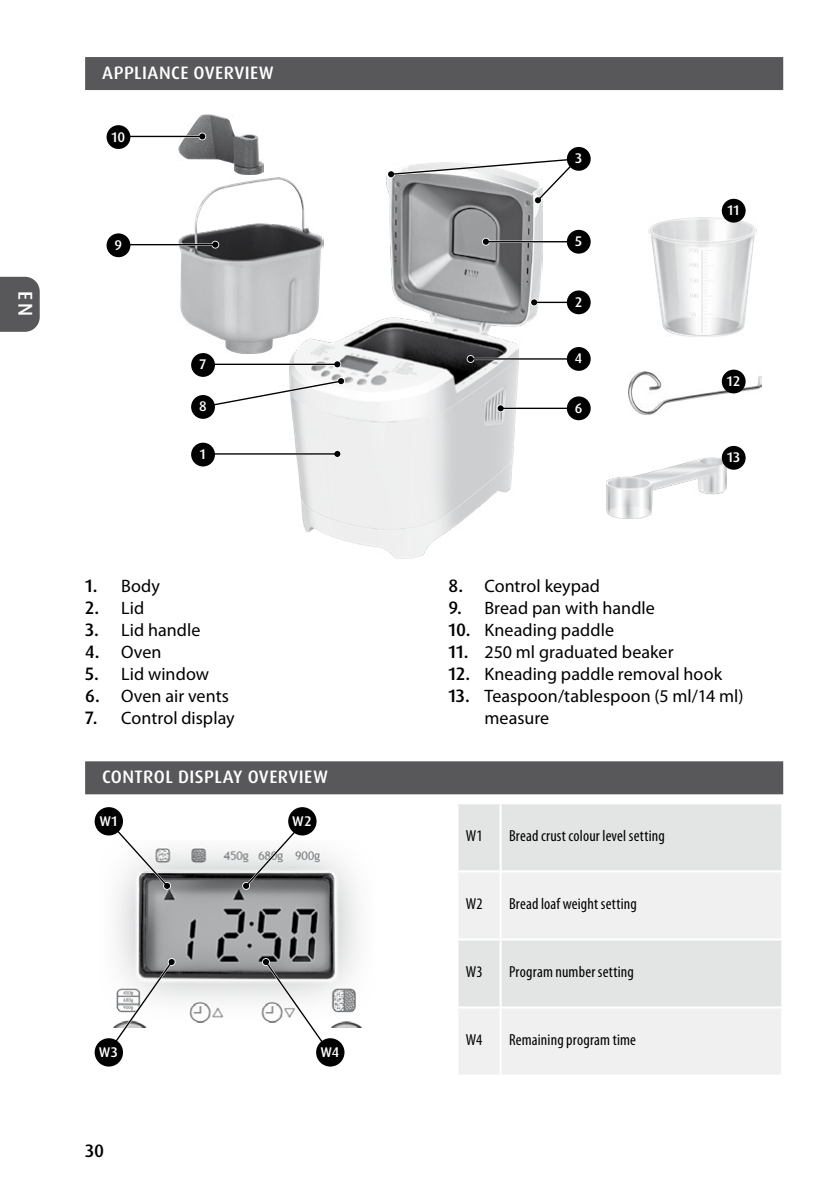
<style>
.page{position:relative;width:840px;height:1191px;background:#fff}
.page>*{position:absolute;margin:0;border:0;box-sizing:border-box;transform-origin:0 0}
.t1{font:500 20px "Dax Pro";color:#fff}
.t2{font:18px/22px "Myriad Pro";letter-spacing:.005em;color:#000}
.t3{font:500 18px "Dax Pro";letter-spacing:.025em;color:#fff}
.t4{font:500 18px "Dax Pro";color:#000}
.t5{font:condensed 16px "Myriad Pro";letter-spacing:.01em;color:#000}
.t6{font:500 14px "Dax Pro";letter-spacing:.02em;color:#fff}
.s1{font-family:"Dax Pro";font-weight:500}
</style>
<div class="page">
<svg style="left:0;top:277px;width:40px;height:55px;background:#606062"></svg>
<div style="left:85px;top:57px;width:697px;height:33px;background:#58585a"></div>
<img style="left:289px;top:176px;width:253px;height:382px">
<img style="left:178px;top:178px;width:145px;height:175px">
<img style="left:178px;top:114px;width:85px;height:61px">
<hr style="left:202px;top:363px;width:135px;height:2px;background:#fff">
<svg style="left:333px;top:360px;width:8px;height:8px"></svg>
<hr style="left:202px;top:364px;width:135px;height:1px;background:#000">
<svg style="left:334px;top:361px;width:6px;height:6px"></svg>
<svg style="left:206px;top:378px;width:138px;height:31px"></svg>
<hr style="left:202px;top:453px;width:135px;height:2px;background:#fff">
<svg style="left:333px;top:450px;width:8px;height:8px"></svg>
<hr style="left:202px;top:453px;width:135px;height:1px;background:#000">
<svg style="left:334px;top:451px;width:6px;height:6px"></svg>
<hr style="left:500px;top:407px;width:78px;height:2px;background:#fff">
<svg style="left:496px;top:404px;width:8px;height:8px"></svg>
<hr style="left:500px;top:408px;width:78px;height:1px;background:#000">
<svg style="left:497px;top:405px;width:6px;height:6px"></svg>
<hr style="left:534px;top:301px;width:44px;height:2px;background:#fff">
<hr style="left:534px;top:302px;width:44px;height:1px;background:#000">
<svg style="left:531px;top:299px;width:6px;height:6px"></svg>
<hr style="left:485px;top:241px;width:93px;height:2px;background:#fff">
<svg style="left:481px;top:238px;width:8px;height:8px"></svg>
<hr style="left:485px;top:241px;width:93px;height:1px;background:#000">
<svg style="left:482px;top:239px;width:6px;height:6px"></svg>
<svg style="left:388px;top:159px;width:182px;height:44px"></svg>
<hr style="left:470px;top:358px;width:108px;height:2px;background:#fff">
<svg style="left:466px;top:355px;width:8px;height:8px"></svg>
<hr style="left:470px;top:358px;width:108px;height:1px;background:#000">
<svg style="left:467px;top:356px;width:6px;height:6px"></svg>
<hr style="left:118px;top:243px;width:97px;height:3px;background:#fff">
<hr style="left:118px;top:244px;width:97px;height:1px;background:#000">
<svg style="left:212px;top:242px;width:6px;height:6px"></svg>
<hr style="left:118px;top:135px;width:84px;height:3px;background:#fff">
<svg style="left:198px;top:132px;width:8px;height:8px"></svg>
<hr style="left:118px;top:136px;width:84px;height:1px;background:#000">
<svg style="left:199px;top:133px;width:6px;height:6px"></svg>
<div style="left:191px;top:353px;width:24px;height:24px;background:#000;border-radius:50%"></div>
<div style="left:191px;top:395px;width:24px;height:24px;background:#000;border-radius:50%"></div>
<div style="left:191px;top:442px;width:24px;height:24px;background:#000;border-radius:50%"></div>
<div style="left:566px;top:396px;width:24px;height:24px;background:#000;border-radius:50%"></div>
<div style="left:566px;top:290px;width:24px;height:24px;background:#000;border-radius:50%"></div>
<div style="left:566px;top:230px;width:24px;height:24px;background:#000;border-radius:50%"></div>
<div style="left:566px;top:147px;width:24px;height:24px;background:#000;border-radius:50%"></div>
<div style="left:566px;top:347px;width:24px;height:24px;background:#000;border-radius:50%"></div>
<div style="left:106px;top:233px;width:24px;height:24px;background:#000;border-radius:50%"></div>
<div style="left:106px;top:125px;width:24px;height:24px;background:#000;border-radius:50%"></div>
<img style="left:606px;top:458px;width:120px;height:60px">
<img style="left:628px;top:371px;width:133px;height:44px">
<img style="left:648px;top:217px;width:107px;height:119px">
<div style="left:721px;top:199px;width:24px;height:24px;background:#000;border-radius:50%"></div>
<div style="left:721px;top:369px;width:24px;height:24px;background:#000;border-radius:50%"></div>
<div style="left:721px;top:446px;width:24px;height:24px;background:#000;border-radius:50%"></div>
<div style="left:85px;top:761px;width:697px;height:33px;background:#58585a"></div>
<div style="left:458px;top:804px;width:322px;height:66px;background:#e3e4e4"></div>
<svg style="left:458px;top:873px;width:322px;height:201px;fill:#f0f0f1"></svg>
<hr style="left:499px;top:804px;width:2px;height:66px;background:#fff">
<hr style="left:499px;top:872px;width:2px;height:66px;background:#fff">
<hr style="left:456px;top:938px;width:44px;height:2px;background:#fff">
<hr style="left:500px;top:938px;width:282px;height:2px;background:#fff">
<hr style="left:499px;top:940px;width:2px;height:66px;background:#fff">
<hr style="left:456px;top:1006px;width:44px;height:2px;background:#fff">
<hr style="left:500px;top:1006px;width:282px;height:2px;background:#fff">
<hr style="left:499px;top:1008px;width:2px;height:66px;background:#fff">
<img style="left:116px;top:848px;width:246px;height:179px">
<div style="left:163px;top:882px;width:8px;height:7px;background:#e4e4e4;border-radius:50%"></div>
<svg style="left:105px;top:825px;width:65px;height:64px"></svg>
<svg style="left:113px;top:958px;width:62px;height:90px"></svg>
<div style="left:168px;top:959px;width:7px;height:6px;background:#000;border-radius:50%"></div>
<svg style="left:263px;top:958px;width:69px;height:88px"></svg>
<svg style="left:243px;top:825px;width:65px;height:64px"></svg>
<div style="left:95px;top:807px;width:28px;height:28px;background:#000;border-radius:50%"></div>
<div style="left:95px;top:1038px;width:28px;height:28px;background:#000;border-radius:50%"></div>
<div style="left:316px;top:1038px;width:28px;height:28px;background:#000;border-radius:50%"></div>
<div style="left:288px;top:807px;width:28px;height:28px;background:#000;border-radius:50%"></div>
<p class="t1" style="left:38px;top:291px;width:26px;rotate:90deg">EN</p>
<p class="t3" style="left:102px;top:61px;width:173px">APPLIANCE OVERVIEW</p>
<p class="t6" style="left:111px;top:128px;width:15px">10</p>
<p class="t6" style="left:114px;top:236px;width:9px">9</p>
<p class="t6" style="left:199px;top:355px;width:8px">7</p>
<p class="t6" style="left:199px;top:397px;width:9px">8</p>
<p class="t6" style="left:200px;top:445px;width:7px">1</p>
<p class="t2" style="left:85px;top:575px;width:76px"><span class="s1">1.</span> Body</p>
<p class="t2" style="left:85px;top:597px;width:60px"><span class="s1">2.</span> Lid</p>
<p class="t2" style="left:85px;top:619px;width:117px"><span class="s1">3.</span> Lid handle</p>
<p class="t2" style="left:85px;top:641px;width:78px"><span class="s1">4.</span> Oven</p>
<p class="t2" style="left:85px;top:663px;width:125px"><span class="s1">5.</span> Lid window</p>
<p class="t2" style="left:85px;top:685px;width:145px"><span class="s1">6.</span> Oven air vents</p>
<p class="t2" style="left:85px;top:707px;width:151px"><span class="s1">7.</span> Control display</p>
<p class="t3" style="left:102px;top:765px;width:227px">CONTROL DISPLAY OVERVIEW</p>
<p class="t6" style="left:99px;top:812px;width:19px">W1</p>
<p class="t6" style="left:292px;top:812px;width:21px">W2</p>
<p class="t6" style="left:99px;top:1043px;width:21px">W3</p>
<p class="t6" style="left:320px;top:1043px;width:20px">W4</p>
<p class="t4" style="left:85px;top:1139px;width:21px">30</p>
<p class="t6" style="left:574px;top:149px;width:8px">3</p>
<p class="t6" style="left:574px;top:232px;width:8px">5</p>
<p class="t6" style="left:574px;top:293px;width:9px">2</p>
<p class="t6" style="left:574px;top:349px;width:9px">4</p>
<p class="t6" style="left:574px;top:399px;width:9px">6</p>
<p class="t6" style="left:727px;top:201px;width:13px">11</p>
<p class="t6" style="left:726px;top:372px;width:15px">12</p>
<p class="t6" style="left:726px;top:448px;width:15px">13</p>
<p class="t2" style="left:448px;top:575px;width:153px"><span class="s1">8.</span> Control keypad</p>
<p class="t2" style="left:448px;top:597px;width:208px"><span class="s1">9.</span> Bread pan with handle</p>
<p class="t2" style="left:448px;top:619px;width:167px"><span class="s1">10.</span> Kneading paddle</p>
<p class="t2" style="left:448px;top:641px;width:226px"><span class="s1">11.</span> 250 ml graduated beaker</p>
<p class="t2" style="left:448px;top:663px;width:275px"><span class="s1">12.</span> Kneading paddle removal hook</p>
<p class="t2" style="left:484px;top:685px;width:260px;text-indent:-36px"><span class="s1">13.</span> Teaspoon/tablespoon (5 ml/14 ml) measure</p>
<p class="t5" style="left:465px;top:827px;width:18px">W1</p>
<p class="t5" style="left:509px;top:827px;width:157px">Bread crust colour level setting</p>
<p class="t5" style="left:465px;top:895px;width:18px">W2</p>
<p class="t5" style="left:509px;top:895px;width:129px">Bread loaf weight setting</p>
<p class="t5" style="left:465px;top:963px;width:18px">W3</p>
<p class="t5" style="left:509px;top:963px;width:126px">Program number setting</p>
<p class="t5" style="left:465px;top:1031px;width:18px">W4</p>
<p class="t5" style="left:509px;top:1031px;width:128px">Remaining program time</p>
</div>
